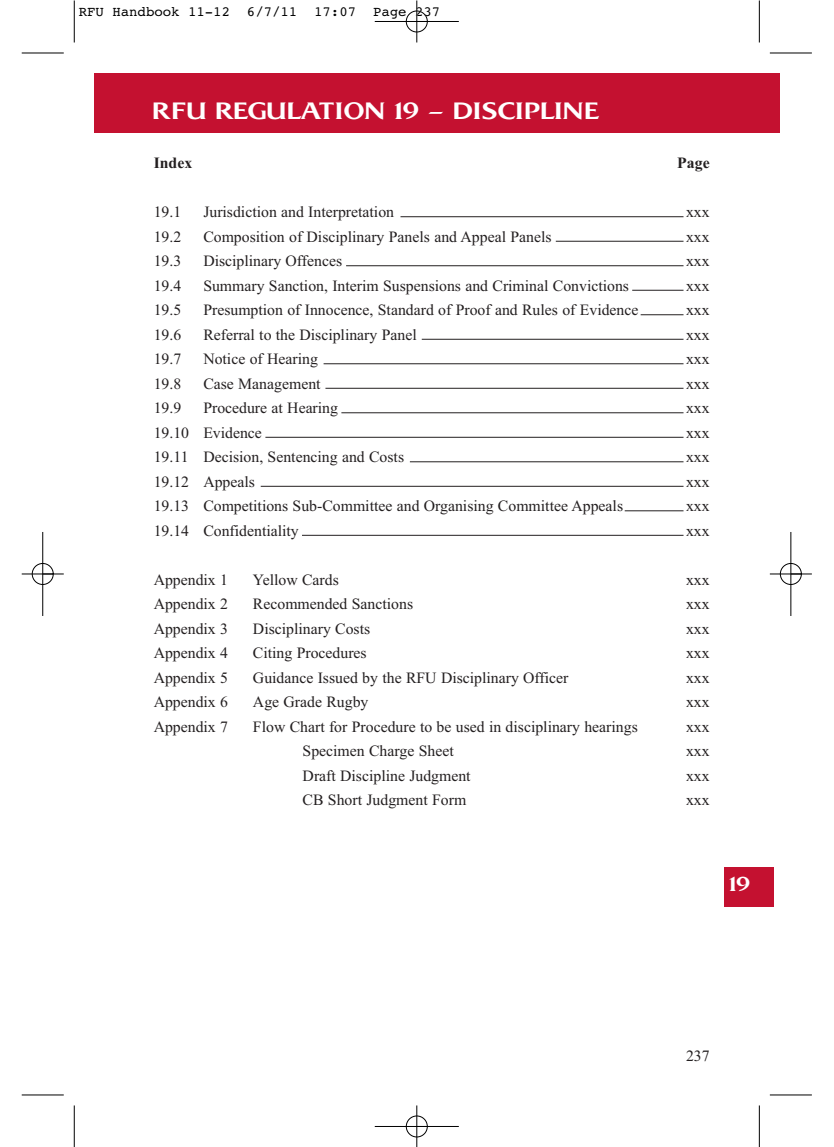
<style>
.page{position:relative;width:834px;height:1147px;background:#fff}
.page>*{position:absolute;margin:0;border:0;box-sizing:border-box;transform-origin:0 0}
.t1{font:700 24.5px "RFU";color:#fff}
.t2{font:700 21px "RFU";color:#fff}
.t3{font:15.75px "Times New Roman";color:#231f20}
.t4{font:700 15.75px "Times New Roman";color:#231f20}
.t5{font:14px "Courier";color:#000}
</style>
<div class="page">
<div style="left:94px;top:73px;width:685px;height:59px;background:#c41130"></div>
<div style="left:724px;top:867px;width:50px;height:39px;background:#c41130"></div>
<hr style="left:400px;top:216px;width:283px;height:1px;background:#231f20">
<hr style="left:555px;top:241px;width:128px;height:1px;background:#231f20">
<hr style="left:346px;top:265px;width:337px;height:1px;background:#231f20">
<hr style="left:632px;top:290px;width:51px;height:1px;background:#231f20">
<hr style="left:640px;top:314px;width:43px;height:1px;background:#231f20">
<hr style="left:421px;top:339px;width:262px;height:1px;background:#231f20">
<hr style="left:323px;top:363px;width:360px;height:1px;background:#231f20">
<hr style="left:325px;top:388px;width:358px;height:1px;background:#231f20">
<hr style="left:341px;top:412px;width:342px;height:1px;background:#231f20">
<hr style="left:265px;top:437px;width:418px;height:1px;background:#231f20">
<hr style="left:410px;top:461px;width:273px;height:1px;background:#231f20">
<hr style="left:261px;top:486px;width:422px;height:1px;background:#231f20">
<hr style="left:624px;top:510px;width:59px;height:1px;background:#231f20">
<hr style="left:302px;top:535px;width:381px;height:1px;background:#231f20">
<hr style="left:74px;top:0;width:1px;height:42px;background:#000">
<hr style="left:22px;top:53px;width:42px;height:1px;background:#000">
<hr style="left:758px;top:0;width:1px;height:42px;background:#000">
<hr style="left:769px;top:53px;width:42px;height:1px;background:#000">
<hr style="left:74px;top:1105px;width:1px;height:42px;background:#000">
<hr style="left:22px;top:1094px;width:42px;height:1px;background:#000">
<hr style="left:758px;top:1105px;width:1px;height:42px;background:#000">
<hr style="left:769px;top:1094px;width:42px;height:1px;background:#000">
<div style="left:32px;top:563px;width:22px;height:22px;border:1px solid #fff;border-radius:50%"></div>
<div style="left:779px;top:563px;width:22px;height:22px;border:1px solid #fff;border-radius:50%"></div>
<hr style="left:374px;top:21px;width:84px;height:1px;background:#000">
<hr style="left:374px;top:1126px;width:84px;height:1px;background:#000">
<hr style="left:42px;top:532px;width:1px;height:84px;background:#000">
<hr style="left:790px;top:532px;width:1px;height:84px;background:#000">
<hr style="left:416px;top:0;width:1px;height:42px;background:#000">
<hr style="left:416px;top:1105px;width:1px;height:42px;background:#000">
<hr style="left:22px;top:574px;width:42px;height:1px;background:#000">
<hr style="left:769px;top:574px;width:42px;height:1px;background:#000">
<div style="left:406px;top:11px;width:21px;height:21px;border:1px solid #000;border-radius:50%"></div>
<div style="left:406px;top:1115px;width:21px;height:22px;border:1px solid #000;border-radius:50%"></div>
<div style="left:32px;top:563px;width:21px;height:22px;border:1px solid #000;border-radius:50%"></div>
<div style="left:780px;top:563px;width:21px;height:22px;border:1px solid #000;border-radius:50%"></div>
<p class="t5" style="left:79px;top:7px;width:363px">RFU Handbook 11-12 6/7/11 17:07 Page 237</p>
<h1 class="t1" style="left:154px;top:103px;width:447px">RFU REGULATION 19 – DISCIPLINE</h1>
<p class="t4" style="left:154px;top:158px;width:40px">Index</p>
<p class="t4" style="left:677px;top:158px;width:34px">Page</p>
<p class="t3" style="left:154px;top:206px;width:29px">19.1</p>
<p class="t3" style="left:203px;top:206px;width:192px">Jurisdiction and Interpretation</p>
<p class="t3" style="left:686px;top:206px;width:25px">xxx</p>
<p class="t3" style="left:154px;top:231px;width:29px">19.2</p>
<p class="t3" style="left:203px;top:231px;width:349px">Composition of Disciplinary Panels and Appeal Panels</p>
<p class="t3" style="left:686px;top:231px;width:25px">xxx</p>
<p class="t3" style="left:154px;top:255px;width:29px">19.3</p>
<p class="t3" style="left:203px;top:255px;width:140px">Disciplinary Offences</p>
<p class="t3" style="left:686px;top:255px;width:25px">xxx</p>
<p class="t3" style="left:154px;top:280px;width:29px">19.4</p>
<p class="t3" style="left:203px;top:280px;width:427px">Summary Sanction, Interim Suspensions and Criminal Convictions</p>
<p class="t3" style="left:686px;top:280px;width:25px">xxx</p>
<p class="t3" style="left:154px;top:304px;width:29px">19.5</p>
<p class="t3" style="left:203px;top:304px;width:436px">Presumption of Innocence, Standard of Proof and Rules of Evidence</p>
<p class="t3" style="left:686px;top:304px;width:25px">xxx</p>
<p class="t3" style="left:154px;top:329px;width:29px">19.6</p>
<p class="t3" style="left:203px;top:329px;width:215px">Referral to the Disciplinary Panel</p>
<p class="t3" style="left:686px;top:329px;width:25px">xxx</p>
<p class="t3" style="left:154px;top:353px;width:29px">19.7</p>
<p class="t3" style="left:203px;top:353px;width:116px">Notice of Hearing</p>
<p class="t3" style="left:686px;top:353px;width:25px">xxx</p>
<p class="t3" style="left:154px;top:378px;width:29px">19.8</p>
<p class="t3" style="left:203px;top:378px;width:119px">Case Management</p>
<p class="t3" style="left:686px;top:378px;width:25px">xxx</p>
<p class="t3" style="left:154px;top:402px;width:29px">19.9</p>
<p class="t3" style="left:203px;top:402px;width:136px">Procedure at Hearing</p>
<p class="t3" style="left:686px;top:402px;width:25px">xxx</p>
<p class="t3" style="left:154px;top:427px;width:110px">19.10 Evidence</p>
<p class="t3" style="left:686px;top:427px;width:25px">xxx</p>
<p class="t3" style="left:154px;top:451px;width:252px">19.11 Decision, Sentencing and Costs</p>
<p class="t3" style="left:686px;top:451px;width:25px">xxx</p>
<p class="t3" style="left:154px;top:476px;width:103px">19.12 Appeals</p>
<p class="t3" style="left:686px;top:476px;width:25px">xxx</p>
<p class="t3" style="left:154px;top:500px;width:471px">19.13 Competitions Sub-Committee and Organising Committee Appeals</p>
<p class="t3" style="left:686px;top:500px;width:25px">xxx</p>
<p class="t3" style="left:154px;top:525px;width:146px">19.14 Confidentiality</p>
<p class="t3" style="left:686px;top:525px;width:25px">xxx</p>
<p class="t3" style="left:154px;top:574px;width:76px">Appendix 1</p>
<p class="t3" style="left:253px;top:574px;width:87px">Yellow Cards</p>
<p class="t3" style="left:686px;top:574px;width:25px">xxx</p>
<p class="t3" style="left:154px;top:598px;width:76px">Appendix 2</p>
<p class="t3" style="left:253px;top:598px;width:162px">Recommended Sanctions</p>
<p class="t3" style="left:686px;top:598px;width:25px">xxx</p>
<p class="t3" style="left:154px;top:623px;width:76px">Appendix 3</p>
<p class="t3" style="left:253px;top:623px;width:119px">Disciplinary Costs</p>
<p class="t3" style="left:686px;top:623px;width:25px">xxx</p>
<p class="t3" style="left:154px;top:647px;width:76px">Appendix 4</p>
<p class="t3" style="left:253px;top:647px;width:115px">Citing Procedures</p>
<p class="t3" style="left:686px;top:647px;width:25px">xxx</p>
<p class="t3" style="left:154px;top:672px;width:76px">Appendix 5</p>
<p class="t3" style="left:253px;top:672px;width:317px">Guidance Issued by the RFU Disciplinary Officer</p>
<p class="t3" style="left:686px;top:672px;width:25px">xxx</p>
<p class="t3" style="left:154px;top:696px;width:76px">Appendix 6</p>
<p class="t3" style="left:253px;top:696px;width:117px">Age Grade Rugby</p>
<p class="t3" style="left:686px;top:696px;width:25px">xxx</p>
<p class="t3" style="left:154px;top:721px;width:76px">Appendix 7</p>
<p class="t3" style="left:253px;top:721px;width:386px">Flow Chart for Procedure to be used in disciplinary hearings</p>
<p class="t3" style="left:686px;top:721px;width:25px">xxx</p>
<p class="t3" style="left:302px;top:745px;width:152px">Specimen Charge Sheet</p>
<p class="t3" style="left:686px;top:745px;width:25px">xxx</p>
<p class="t3" style="left:302px;top:770px;width:169px">Draft Discipline Judgment</p>
<p class="t3" style="left:686px;top:770px;width:25px">xxx</p>
<p class="t3" style="left:302px;top:794px;width:165px">CB Short Judgment Form</p>
<p class="t3" style="left:686px;top:794px;width:25px">xxx</p>
<h2 class="t2" style="left:729px;top:876px;width:24px">19</h2>
<p class="t3" style="left:686px;top:1050px;width:25px">237</p>
</div>
